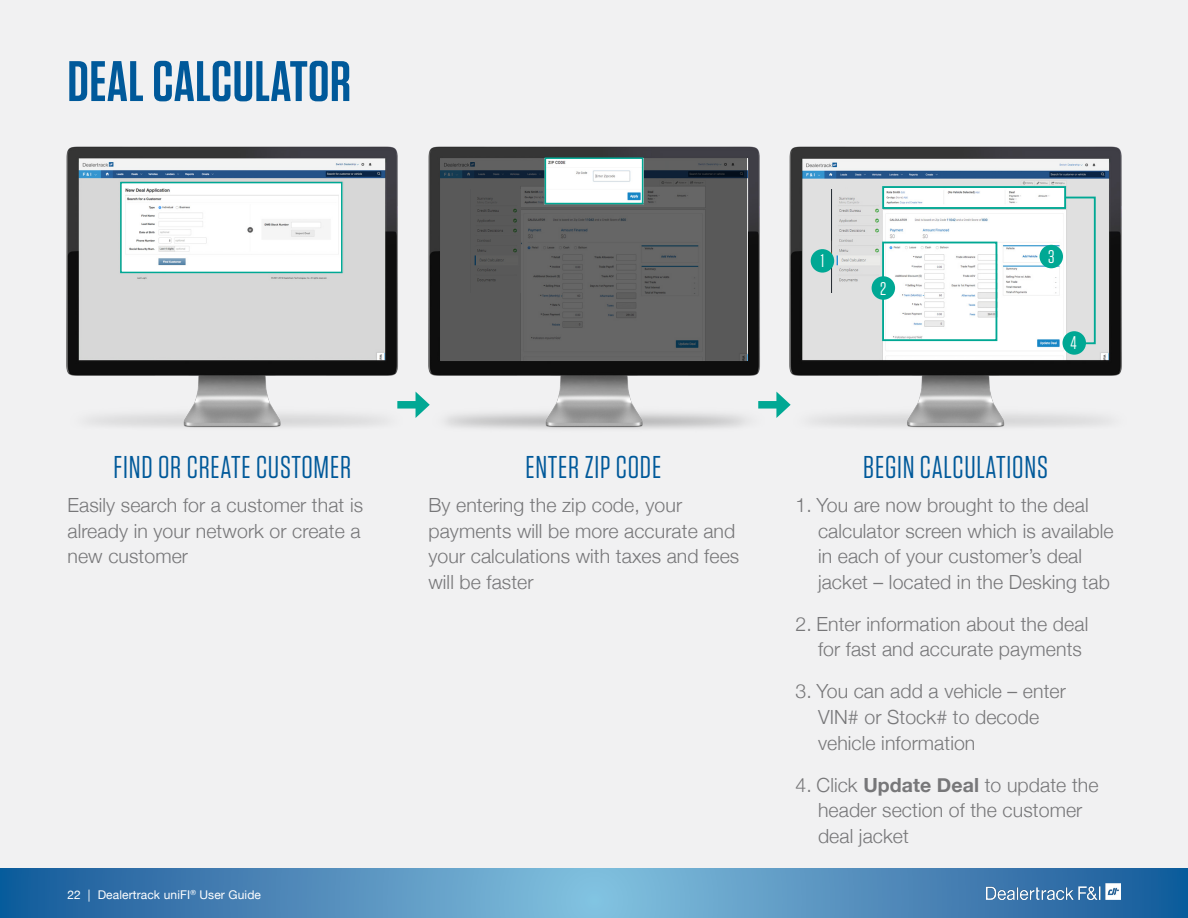
<style>
.page{position:relative;width:1188px;height:918px;background:#f1f1f2}
.page>*{position:absolute;margin:0;border:0;box-sizing:border-box;transform-origin:0 0}
.t1{font:600 57px "Tungsten";letter-spacing:.01em;color:#00599a}
.t2{font:31.5px "Tungsten";letter-spacing:.025em;color:#00599a}
.t3{font:300 19.5px/25.5px "Helvetica Neue";letter-spacing:.005em;color:#777779}
.t4{font:18.3px "Tungsten";color:#fff}
.t5{font:12px "Helvetica Neue";letter-spacing:.01em;color:#fff}
.s1{font-weight:700}
</style>
<div class="page">
<svg style="left:0;top:869px;width:1188px;height:49px;background:#4e8cbb"></svg>
<img style="left:986px;top:884px;width:134px;height:16px">
<img style="left:66px;top:146px;width:332px;height:282px">
<div style="left:120px;top:182px;width:223px;height:91px;border:2px solid #00a894"></div>
<img style="left:415px;top:146px;width:345px;height:283px">
<svg style="left:441px;top:159px;width:306px;height:202px;background:#5c5d5d"></svg>
<img style="left:548px;top:160px;width:92px;height:41px">
<div style="left:545px;top:157px;width:98px;height:47px;border:2px solid #00a894"></div>
<img style="left:776px;top:146px;width:346px;height:282px">
<img style="left:832px;top:189px;width:51px;height:103px">
<div style="left:811px;top:249px;width:23px;height:24px;background:#00a894;border-radius:50%"></div>
<div style="left:882px;top:242px;width:115px;height:99px;border:2px solid #00a894"></div>
<div style="left:872px;top:276px;width:23px;height:24px;background:#00a894;border-radius:50%"></div>
<div style="left:1040px;top:245px;width:23px;height:23px;background:#00a894;border-radius:50%"></div>
<div style="left:882px;top:186px;width:184px;height:23px;border:2px solid #00a894"></div>
<svg style="left:1061px;top:196px;width:36px;height:149px;background:#d2dfdd"></svg>
<div style="left:1063px;top:331px;width:23px;height:24px;background:#00a894;border-radius:50%"></div>
<div style="left:397px;top:401px;width:24px;height:8px;background:#00a894"></div>
<svg style="left:416px;top:392px;width:14px;height:26px"></svg>
<div style="left:758px;top:401px;width:24px;height:8px;background:#00a894"></div>
<svg style="left:776px;top:392px;width:15px;height:26px"></svg>
<h1 class="t1" style="left:68px;top:51px;width:285px">DEAL CALCULATOR</h1>
<h2 class="t2" style="left:114px;top:451px;width:239px">FIND OR CREATE CUSTOMER</h2>
<p class="t3" style="left:68px;top:491px;width:297px">Easily search for a customer that is already in your network or create a new customer</p>
<p class="t5" style="left:68px;top:886px;width:195px">22 | Dealertrack uniFI<sup>®</sup> User Guide</p>
<h2 class="t2" style="left:525px;top:451px;width:137px">ENTER ZIP CODE</h2>
<p class="t3" style="left:428px;top:491px;width:312px">By entering the zip code, your payments will be more accurate and your calculations with taxes and fees will be faster</p>
<p class="t4" style="left:821px;top:252px;width:5px">1</p>
<p class="t4" style="left:880px;top:279px;width:8px">2</p>
<p class="t4" style="left:1048px;top:247px;width:8px">3</p>
<p class="t4" style="left:1071px;top:333px;width:8px">4</p>
<h2 class="t2" style="left:863px;top:451px;width:186px">BEGIN CALCULATIONS</h2>
<p class="t3" style="left:818px;top:491px;width:297px;text-indent:-23px">1. You are now brought to the deal calculator screen which is available in each of your customer’s deal jacket – located in the Desking tab</p>
<p class="t3" style="left:818px;top:610px;width:272px;text-indent:-23px">2. Enter information about the deal for fast and accurate payments</p>
<p class="t3" style="left:818px;top:677px;width:249px;text-indent:-23px">3. You can add a vehicle – enter<br>VIN# or Stock# to decode vehicle information</p>
<p class="t3" style="left:818px;top:770px;width:282px;text-indent:-23px">4. Click <span class="s1">Update Deal</span> to update the header section of the customer deal jacket</p>
</div>
